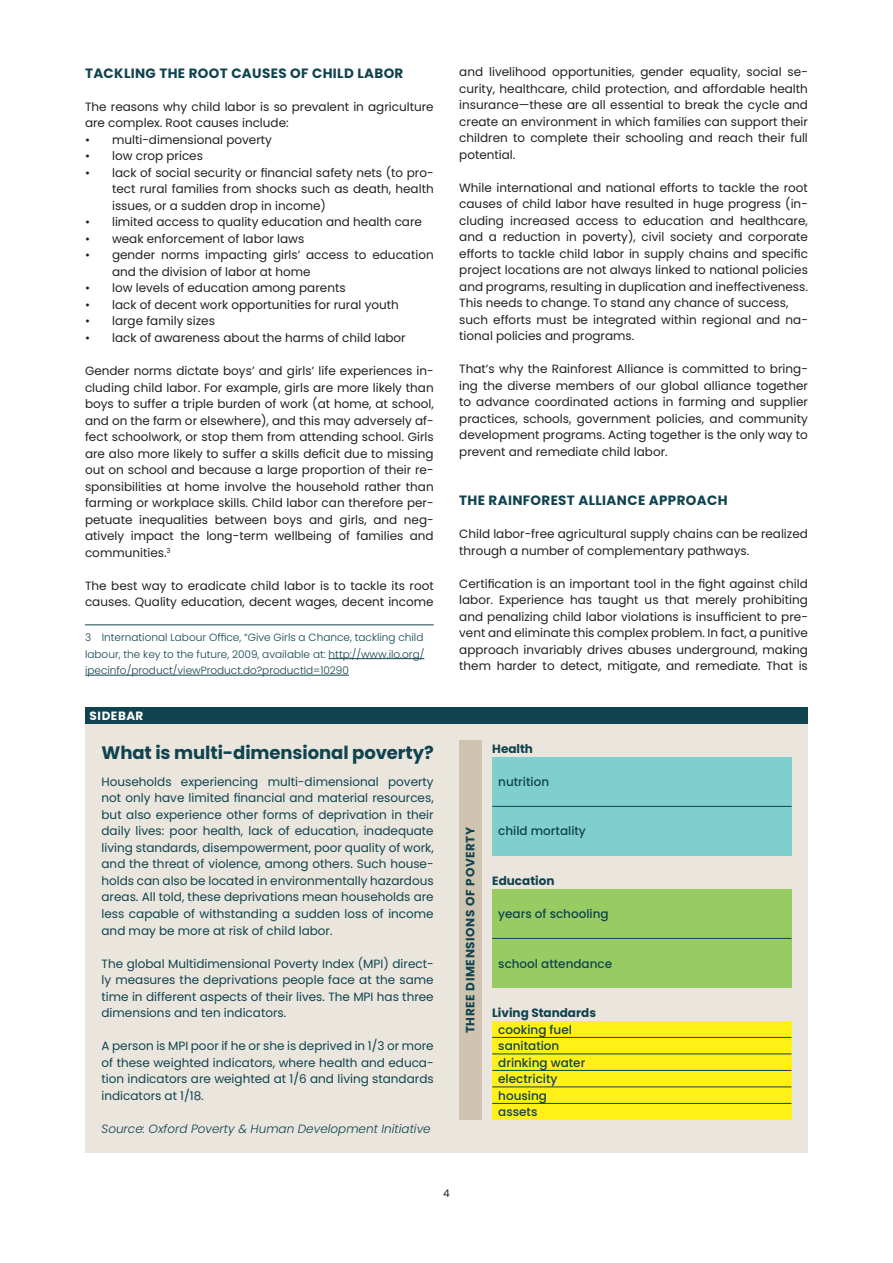
<style>
.page{position:relative;width:893px;height:1263px;background:#fff}
.page>*{position:absolute;margin:0;border:0;box-sizing:border-box;transform-origin:0 0}
.Sidebar_header{font:700 18px "Poppins";letter-spacing:-.005em;color:#0f434f}
.Section_heading{font:700 13.5px "Poppins";letter-spacing:.025em;color:#0f434f}
.t1{font:12px/16.5px "Poppins";color:#231f20;text-align:justify}
.Sidebar_text{font:12px/16.5px "Poppins";color:#0f434f;text-align:justify}
.Sidebar_text-2{font:500 12px "Poppins";color:#0f434f}
.Sidebar_text-3{font:italic 300 12px "Poppins";color:#0f434f}
.Sidebar_text-4{font:700 12px "Poppins";color:#0f434f}
.Sidebar_text-5{font:700 12px "Poppins";letter-spacing:.05em;color:#0f434f}
.t2{font:700 12px "Poppins";letter-spacing:.05em;color:#fff}
.Footnote{font:300 10.5px/16.5px "Poppins";color:#0f434f;text-align:justify}
.t3{font:10.5px "Poppins";color:#231f20}
</style>
<div class="page">
<hr style="left:85px;top:624px;width:349px;height:1px;background:#0f434f">
<hr style="left:329px;top:658px;width:95px;height:1px;background:#0f434f">
<hr style="left:85px;top:675px;width:264px;height:1px;background:#0f434f">
<div style="left:85px;top:724px;width:723px;height:429px;background:#eae6dd"></div>
<div style="left:85px;top:707px;width:723px;height:17px;background:#0f434f"></div>
<div style="left:492px;top:889px;width:299px;height:49px;background:#98cc63"></div>
<div style="left:492px;top:757px;width:299px;height:49px;background:#80cfcf"></div>
<div style="left:492px;top:938px;width:299px;height:50px;background:#98cc63"></div>
<div style="left:492px;top:806px;width:299px;height:50px;background:#80cfcf"></div>
<div style="left:492px;top:1021px;width:299px;height:16px;background:#fff116"></div>
<div style="left:492px;top:1037px;width:299px;height:17px;background:#fff116"></div>
<div style="left:492px;top:1054px;width:299px;height:16px;background:#fff116"></div>
<div style="left:492px;top:1070px;width:299px;height:17px;background:#fff116"></div>
<div style="left:492px;top:1087px;width:299px;height:16px;background:#fff116"></div>
<div style="left:459px;top:740px;width:22px;height:380px;background:#cec4b0"></div>
<div style="left:492px;top:1103px;width:299px;height:17px;background:#fff116"></div>
<hr style="left:492px;top:806px;width:299px;height:1px;background:#0f434f">
<hr style="left:492px;top:938px;width:299px;height:1px;background:#0f434f">
<hr style="left:492px;top:1037px;width:299px;height:1px;background:#0f434f">
<hr style="left:492px;top:1053px;width:299px;height:1px;background:#0f434f">
<hr style="left:492px;top:1070px;width:299px;height:1px;background:#0f434f">
<hr style="left:492px;top:1086px;width:299px;height:1px;background:#0f434f">
<hr style="left:492px;top:1103px;width:299px;height:1px;background:#0f434f">
<p class="Section_heading" style="left:85px;top:65px;width:320px">TACKLING THE ROOT CAUSES OF CHILD LABOR</p>
<p class="t1" style="left:85px;top:99px;width:350px">The reasons why child labor is so prevalent in agriculture are complex. Root causes include:</p>
<p class="t1" style="left:85px;top:132px;width:188px">• multi-dimensional poverty</p>
<p class="t1" style="left:85px;top:148px;width:119px">• low crop prices</p>
<p class="t1" style="left:112px;top:165px;width:323px;text-indent:-27px">• lack of social security or financial safety nets (to pro&shy;tect rural families from shocks such as death, health issues, or a sudden drop in income)</p>
<p class="t1" style="left:85px;top:214px;width:338px">• limited access to quality education and health care</p>
<p class="t1" style="left:85px;top:231px;width:221px">• weak enforcement of labor laws</p>
<p class="t1" style="left:112px;top:247px;width:323px;text-indent:-27px">• gender norms impacting girls’ access to education and the division of labor at home</p>
<p class="t1" style="left:85px;top:280px;width:262px">• low levels of education among parents</p>
<p class="t1" style="left:85px;top:297px;width:315px">• lack of decent work opportunities for rural youth</p>
<p class="t1" style="left:85px;top:313px;width:131px">• large family sizes</p>
<p class="t1" style="left:85px;top:330px;width:322px">• lack of awareness about the harms of child labor</p>
<p class="t1" style="left:85px;top:363px;width:350px">Gender norms dictate boys’ and girls’ life experiences in&shy;cluding child labor. For example, girls are more likely than boys to suffer a triple burden of work (at home, at school, and on the farm or elsewhere), and this may adversely af&shy;fect schoolwork, or stop them from attending school. Girls are also more likely to suffer a skills deficit due to missing out on school and because a large proportion of their re&shy;sponsibilities at home involve the household rather than farming or workplace skills. Child labor can therefore per&shy;petuate inequalities between boys and girls, and neg&shy;atively impact the long-term wellbeing of families and communities.<sup>3</sup></p>
<p class="t1" style="left:85px;top:577px;width:350px">The best way to eradicate child labor is to tackle its root causes. Quality education, decent wages, decent income</p>
<p class="Footnote" style="left:85px;top:629px;width:341px">3 International Labour Office, “Give Girls a Chance, tackling child labour, the key to the future, 2009, available at: http://www.ilo.org/ ipecinfo/product/viewProduct.do?productId=10290</p>
<p class="t2" style="left:90px;top:709px;width:55px">SIDEBAR</p>
<p class="Sidebar_header" style="left:102px;top:742px;width:334px">What is multi-dimensional poverty?</p>
<p class="Sidebar_text" style="left:102px;top:773px;width:334px">Households experiencing multi-dimensional poverty not only have limited financial and material resources, but also experience other forms of deprivation in their daily lives: poor health, lack of education, inadequate living standards, disempowerment, poor quality of work, and the threat of violence, among others. Such house&shy;holds can also be located in environmentally hazardous areas. All told, these deprivations mean households are less capable of withstanding a sudden loss of income and may be more at risk of child labor.</p>
<p class="Sidebar_text" style="left:102px;top:955px;width:334px">The global Multidimensional Poverty Index (MPI) direct&shy;ly measures the deprivations people face at the same time in different aspects of their lives. The MPI has three dimensions and ten indicators.</p>
<p class="Sidebar_text" style="left:102px;top:1037px;width:334px">A person is MPI poor if he or she is deprived in 1/3 or more of these weighted indicators, where health and educa&shy;tion indicators are weighted at 1/6 and living standards indicators at 1/18.</p>
<p class="Sidebar_text-3" style="left:102px;top:1121px;width:331px">Source: Oxford Poverty &amp; Human Development Initiative</p>
<p class="t1" style="left:459px;top:64px;width:350px">and livelihood opportunities, gender equality, social se&shy;curity, healthcare, child protection, and affordable health insurance—these are all essential to break the cycle and create an environment in which families can support their children to complete their schooling and reach their full potential.</p>
<p class="t1" style="left:459px;top:179px;width:350px">While international and national efforts to tackle the root causes of child labor have resulted in huge progress (in&shy;cluding increased access to education and healthcare, and a reduction in poverty), civil society and corporate efforts to tackle child labor in supply chains and specific project locations are not always linked to national policies and programs, resulting in duplication and ineffectiveness.<br>This needs to change. To stand any chance of success,</p>
<p class="t1" style="left:459px;top:311px;width:350px">such efforts must be integrated within regional and na&shy;tional policies and programs.</p>
<p class="t1" style="left:459px;top:361px;width:350px">That’s why the Rainforest Alliance is committed to bring&shy;ing the diverse members of our global alliance together to advance coordinated actions in farming and supplier practices, schools, government policies, and community development programs. Acting together is the only way to prevent and remediate child labor.</p>
<p class="Section_heading" style="left:459px;top:493px;width:270px">THE RAINFOREST ALLIANCE APPROACH</p>
<p class="t1" style="left:459px;top:526px;width:350px">Child labor-free agricultural supply chains can be realized through a number of complementary pathways.</p>
<p class="t1" style="left:459px;top:575px;width:350px">Certification is an important tool in the fight against child labor. Experience has taught us that merely prohibiting and penalizing child labor violations is insufficient to pre&shy;vent and eliminate this complex problem. In fact, a punitive approach invariably drives abuses underground, making them harder to detect, mitigate, and remediate. That is</p>
<p class="Sidebar_text-4" style="left:492px;top:742px;width:42px">Health</p>
<p class="Sidebar_text-5" style="left:463px;top:1033px;width:208px;rotate:-90deg">THREE DIMENSIONS OF POVERTY</p>
<p class="Sidebar_text-2" style="left:498px;top:775px;width:52px">nutrition</p>
<p class="Sidebar_text-2" style="left:498px;top:824px;width:89px">child mortality</p>
<p class="Sidebar_text-4" style="left:492px;top:874px;width:64px">Education</p>
<p class="Sidebar_text-2" style="left:498px;top:907px;width:112px">years of schooling</p>
<p class="Sidebar_text-2" style="left:498px;top:957px;width:115px">school attendance</p>
<p class="Sidebar_text-4" style="left:492px;top:1006px;width:105px">Living Standards</p>
<p class="Sidebar_text-2" style="left:498px;top:1022px;width:75px">cooking fuel</p>
<p class="Sidebar_text-2" style="left:498px;top:1039px;width:63px">sanitation</p>
<p class="Sidebar_text-2" style="left:498px;top:1055px;width:89px">drinking water</p>
<p class="Sidebar_text-2" style="left:498px;top:1072px;width:61px">electricity</p>
<p class="Sidebar_text-2" style="left:498px;top:1088px;width:50px">housing</p>
<p class="Sidebar_text-2" style="left:498px;top:1105px;width:41px">assets</p>
<p class="t3" style="left:443px;top:1187px;width:8px">4</p>
</div>
